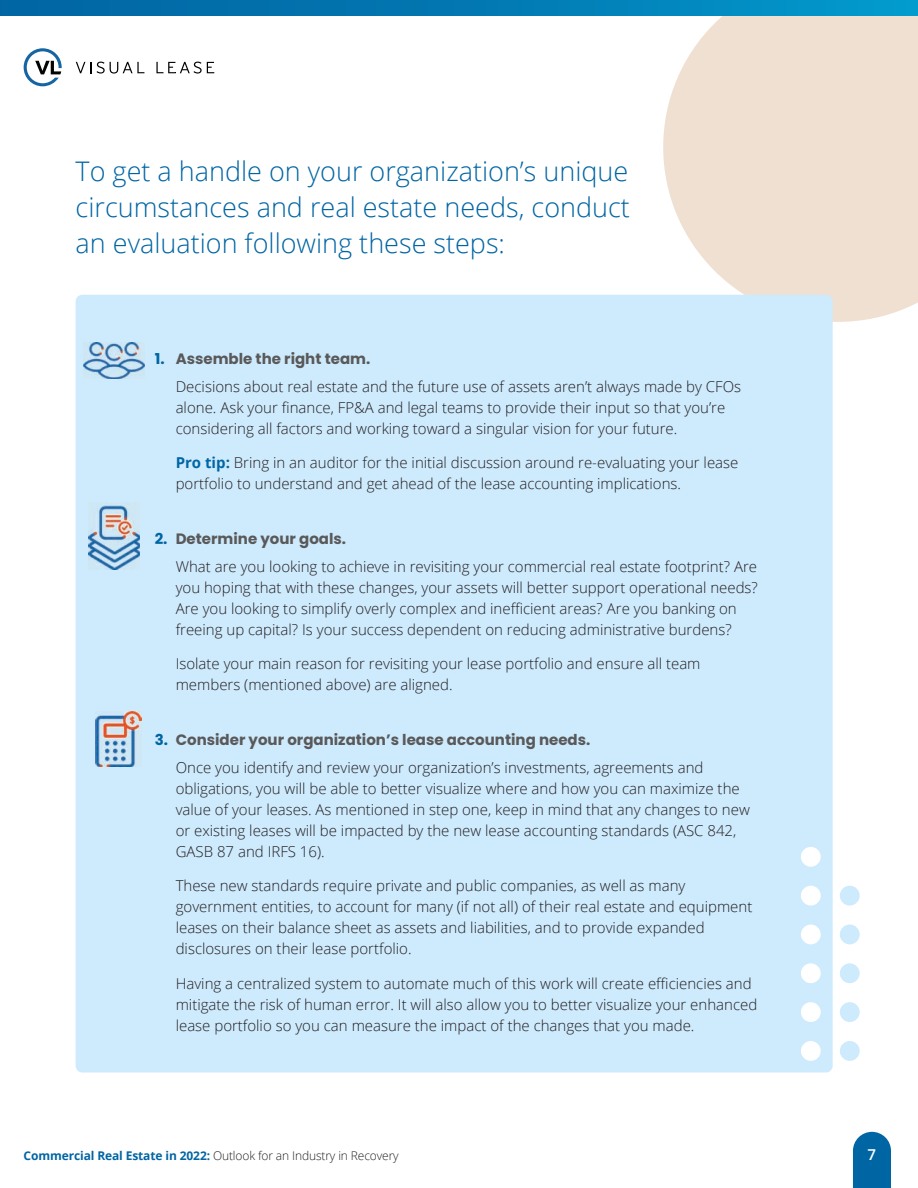
<style>
.page{position:relative;width:918px;height:1188px;background:#fff}
.page>*{position:absolute;margin:0;border:0;box-sizing:border-box;transform-origin:0 0}
.t1{font:300 27px/36px "Open Sans";color:#0065a3;text-align:justify}
.t2{font:300 15px/21px "Open Sans";color:#231f20}
.t3{font:700 15px "Poppins";color:#595959}
.t4{font:600 15px "Open Sans";color:#fff}
.t5{font:300 12px "Open Sans";letter-spacing:-.01em;color:#231f20}
.s1{color:#0065a3}
.s2{font-weight:700;color:#0065a3}
</style>
<div class="page">
<svg style="left:76px;top:62px;width:15px;height:11px"></svg>
<svg style="left:97px;top:62px;width:47px;height:12px"></svg>
<svg style="left:156px;top:62px;width:58px;height:12px"></svg>
<svg style="left:24px;top:48px;width:38px;height:38px"></svg>
<svg style="left:853px;top:1132px;width:38px;height:56px;background:#126fa9"></svg>
<svg style="left:663px;top:15px;width:255px;height:307px;background:#f0e2d5"></svg>
<svg style="left:0;top:0;width:918px;height:15px;background:#017bb4"></svg>
<div style="left:76px;top:295px;width:757px;height:777px;background:#ceeafd;border-radius:7px"></div>
<div style="left:801px;top:847px;width:20px;height:20px;background:#fff;border-radius:50%"></div>
<div style="left:801px;top:886px;width:20px;height:20px;background:#fff;border-radius:50%"></div>
<div style="left:801px;top:925px;width:20px;height:19px;background:#fff;border-radius:50%"></div>
<div style="left:801px;top:963px;width:20px;height:20px;background:#fff;border-radius:50%"></div>
<div style="left:801px;top:1002px;width:20px;height:20px;background:#fff;border-radius:50%"></div>
<div style="left:801px;top:1041px;width:20px;height:20px;background:#fff;border-radius:50%"></div>
<div style="left:840px;top:886px;width:20px;height:20px;background:#ceeafd;border-radius:50%"></div>
<div style="left:840px;top:925px;width:20px;height:19px;background:#ceeafd;border-radius:50%"></div>
<div style="left:840px;top:963px;width:20px;height:20px;background:#ceeafd;border-radius:50%"></div>
<div style="left:840px;top:1002px;width:20px;height:20px;background:#ceeafd;border-radius:50%"></div>
<div style="left:840px;top:1041px;width:20px;height:20px;background:#ceeafd;border-radius:50%"></div>
<img style="left:89px;top:503px;width:50px;height:67px">
<img style="left:96px;top:711px;width:45px;height:56px">
<img style="left:84px;top:342px;width:60px;height:37px">
<h1 class="t1" style="left:76px;top:153px;width:556px">To get a handle on your organization’s unique circumstances and real estate needs, conduct an evaluation following these steps:</h1>
<p class="t3" style="left:155px;top:350px;width:217px"><span class="s1">1.</span> Assemble the right team.</p>
<p class="t2" style="left:176px;top:375px;width:567px">Decisions about real estate and the future use of assets aren’t always made by CFOs alone. Ask your finance, FP&amp;A and legal teams to provide their input so that you’re considering all factors and working toward a singular vision for your future.</p>
<p class="t2" style="left:176px;top:452px;width:564px"><span class="s2">Pro tip:</span> Bring in an auditor for the initial discussion around re-evaluating your lease portfolio to understand and get ahead of the lease accounting implications.</p>
<p class="t3" style="left:155px;top:530px;width:193px"><span class="s1">2.</span> Determine your goals.</p>
<p class="t2" style="left:176px;top:555px;width:584px">What are you looking to achieve in revisiting your commercial real estate footprint? Are you hoping that with these changes, your assets will better support operational needs?<br>Are you looking to simplify overly complex and inefficient areas? Are you banking on freeing up capital? Is your success dependent on reducing administrative burdens?</p>
<p class="t2" style="left:176px;top:653px;width:526px">Isolate your main reason for revisiting your lease portfolio and ensure all team members (mentioned above) are aligned.</p>
<p class="t3" style="left:155px;top:731px;width:437px"><span class="s1">3.</span> Consider your organization’s lease accounting needs.</p>
<p class="t2" style="left:176px;top:756px;width:576px">Once you identify and review your organization’s investments, agreements and obligations, you will be able to better visualize where and how you can maximize the value of your leases. As mentioned in step one, keep in mind that any changes to new or existing leases will be impacted by the new lease accounting standards (ASC 842, GASB 87 and IRFS 16).</p>
<p class="t2" style="left:176px;top:875px;width:578px">These new standards require private and public companies, as well as many government entities, to account for many (if not all) of their real estate and equipment leases on their balance sheet as assets and liabilities, and to provide expanded disclosures on their lease portfolio.</p>
<p class="t2" style="left:176px;top:972px;width:583px">Having a centralized system to automate much of this work will create efficiencies and mitigate the risk of human error. It will also allow you to better visualize your enhanced lease portfolio so you can measure the impact of the changes that you made.</p>
<p class="t5" style="left:24px;top:1147px;width:377px"><span class="s2">Commercial Real Estate in 2022:</span> Outlook for an Industry in Recovery</p>
<p class="t4" style="left:867px;top:1144px;width:10px">7</p>
</div>
